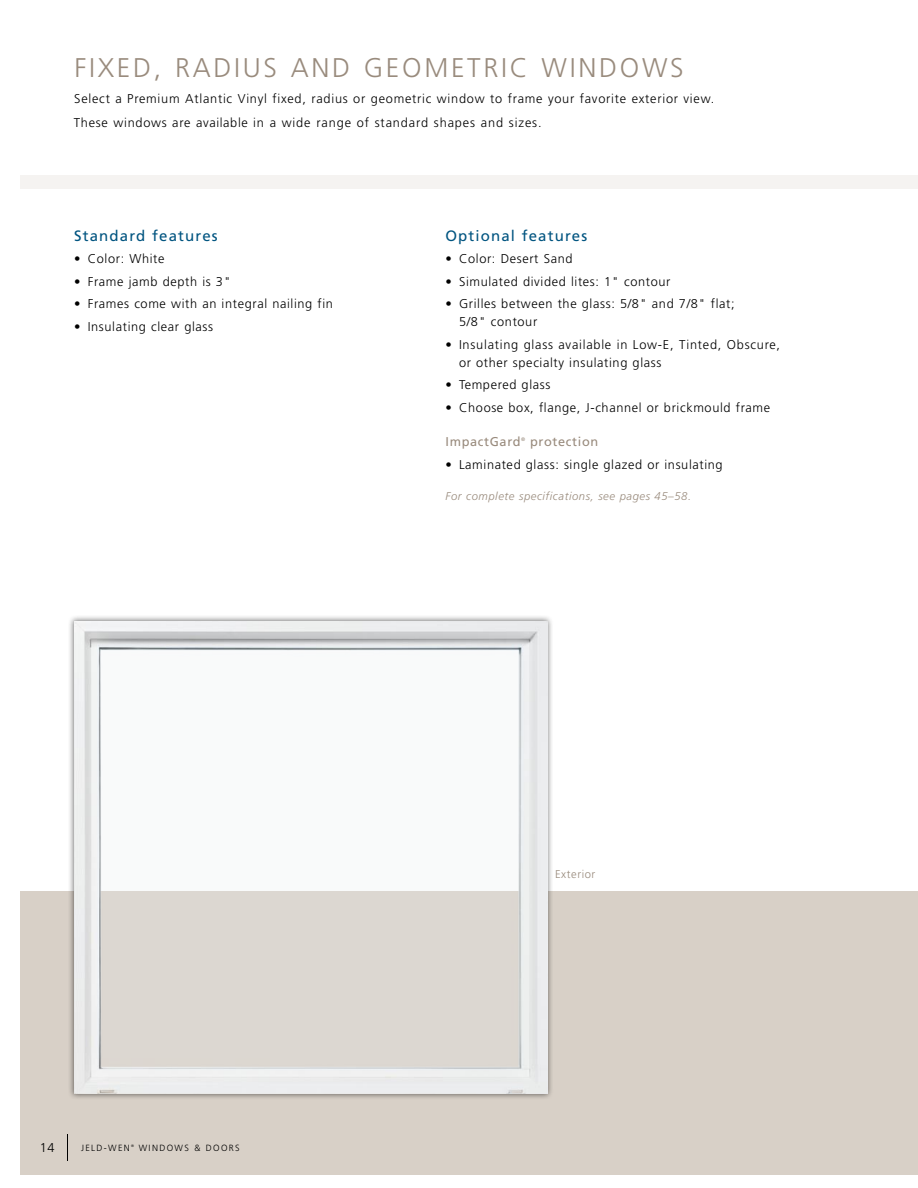
<style>
.page{position:relative;width:918px;height:1188px;background:#fff}
.page>*{position:absolute;margin:0;border:0;box-sizing:border-box;transform-origin:0 0}
.t1{font:300 27px "Frutiger LT Std";letter-spacing:.1em;color:#998b7d}
.t2{font:15px "Frutiger LT Std";letter-spacing:.075em;color:#005480}
.t3{font:300 12.75px/18px "Frutiger LT Std";letter-spacing:.05em;color:#000}
.t4{font:12.75px "Frutiger LT Std";letter-spacing:.05em;color:#998b7d}
.t5{font:italic 300 11.25px "Frutiger LT Std";letter-spacing:.05em;color:#998b7d}
.t6{font:300 11.25px "Frutiger LT Std";letter-spacing:.05em;color:#998b7d}
.t7{font:300 9px "Frutiger LT Std";letter-spacing:.15em;color:#000}
.t8{font:5.1px "Frutiger LT Std";color:#998b7d}
.t9{font:300 3.6px "Frutiger LT Std";color:#000}
</style>
<div class="page">
<div style="left:20px;top:891px;width:898px;height:283px;background:#d8d0c7"></div>
<div style="left:20px;top:176px;width:898px;height:13px;background:#f5f3f1"></div>
<div style="left:68px;top:615px;width:488px;height:487px;background:#000;opacity:.55"></div>
<img style="left:74px;top:621px;width:474px;height:473px">
<svg style="left:67px;top:1134px;width:1px;height:27px"></svg>
<h1 class="t1" style="left:74px;top:53px;width:119px">Fixed, radius</h1>
<h1 class="t1" style="left:291px;top:53px;width:175px">and Geometri</h1>
<h1 class="t1" style="left:510px;top:53px;width:172px">c windows</h1>
<p class="t3" style="left:74px;top:87px;width:642px;line-height:24px">Select a Premium Atlantic Vinyl fixed, radius or geometric window to frame your favorite exterior view.<br>These windows are available in a wide range of standard shapes and sizes.</p>
<p class="t2" style="left:74px;top:227px;width:145px">Standard features</p>
<p class="t3" style="left:74px;top:250px;width:92px">• Color: White</p>
<p class="t3" style="left:74px;top:273px;width:158px">• Frame jamb depth is 3"</p>
<p class="t3" style="left:74px;top:295px;width:260px">• Frames come with an integral nailing fin</p>
<p class="t3" style="left:74px;top:318px;width:140px">• Insulating clear glass</p>
<p class="t2" style="left:446px;top:227px;width:143px">Optional features</p>
<p class="t3" style="left:446px;top:250px;width:129px">• Color: Desert Sand</p>
<p class="t3" style="left:446px;top:273px;width:227px">• Simulated divided lites: 1" contour</p>
<p class="t3" style="left:459px;top:295px;width:277px;text-indent:-14px">• Grilles between the glass: 5/8" and 7/8" flat;<br>5/8" contour</p>
<p class="t3" style="left:459px;top:336px;width:323px;text-indent:-14px">• Insulating glass available in Low-E, Tinted, Obscure, or other specialty insulating glass</p>
<p class="t3" style="left:446px;top:376px;width:106px">• Tempered glass</p>
<p class="t3" style="left:446px;top:399px;width:326px">• Choose box, flange, J-channel or brickmould frame</p>
<p class="t4" style="left:446px;top:434px;width:77px">I mpactGard</p>
<p class="t8" style="left:521px;top:436px;width:6px">®</p>
<p class="t4" style="left:530px;top:434px;width:70px">protection</p>
<p class="t3" style="left:445px;top:455px;width:279px">• Laminated glass: single glazed or insulating</p>
<p class="t5" style="left:446px;top:490px;width:247px">For complete specifications, see pages 45–58.</p>
<p class="t3" style="left:40px;top:1139px;width:16px">14</p>
<p class="t7" style="left:81px;top:1143px;width:50px">JELD-wen</p>
<p class="t9" style="left:131px;top:1144px;width:4px">®</p>
<p class="t7" style="left:139px;top:1143px;width:96px">wind ows &amp; d oors</p>
<p class="t6" style="left:555px;top:867px;width:42px">Exterior</p>
</div>
